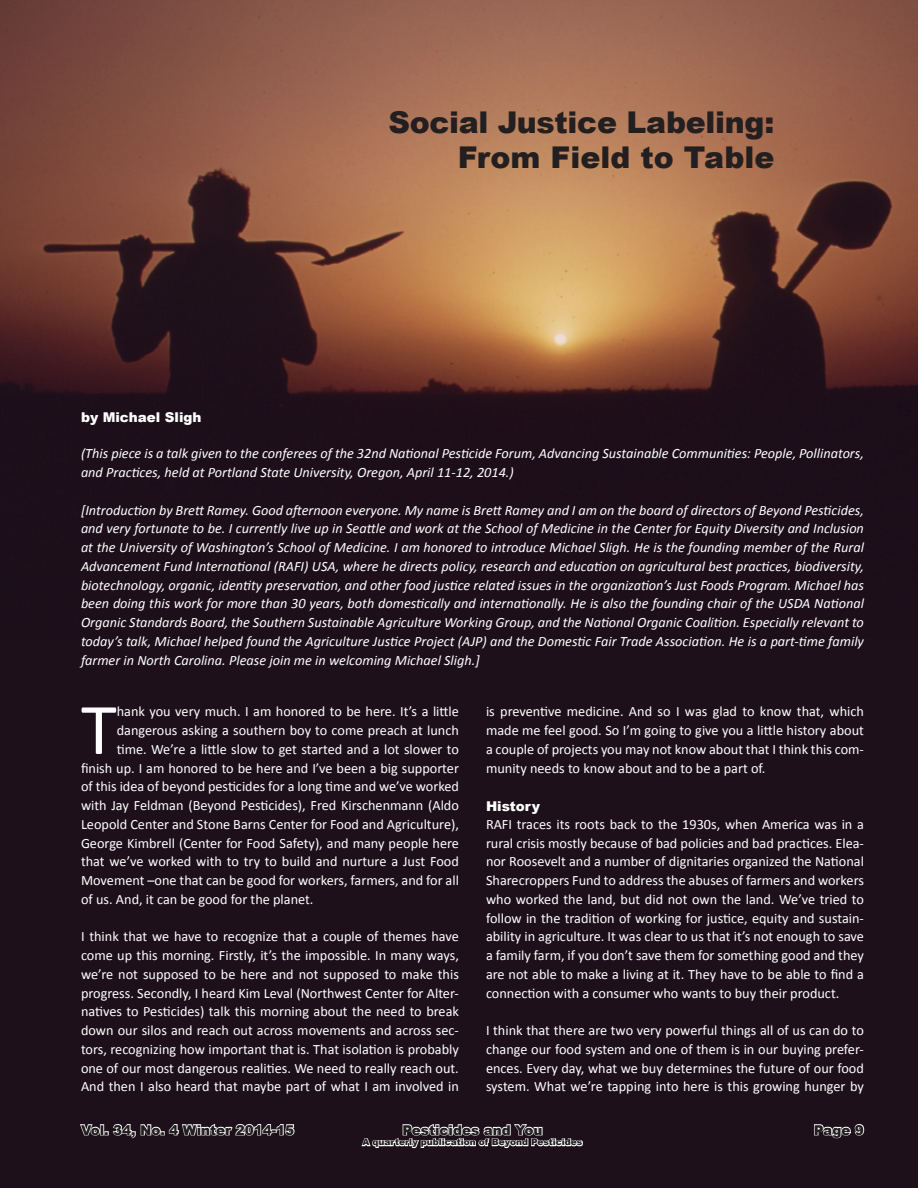
<style>
.page{position:relative;width:918px;height:1188px;background:#fff}
.page>*{position:absolute;margin:0;border:0;box-sizing:border-box;transform-origin:0 0}
.t1{font:73.35px "Calibri";color:#fff}
.t2{font:900 30px/34.5px "Arial";letter-spacing:-.01em;color:#231f20;text-align:right}
.t3{font:14.25px/18.8px "Calibri";color:#fff;text-align:justify}
.t4{font:italic 14.25px/18.8px "Calibri";color:#fff}
.t5{font:900 13.5px "Arial";color:#231f20}
.t6{font:900 13.5px "Arial";color:#fff}
.t7{font:900 9px "Arial";color:#231f20}
</style>
<div class="page">
<div style="left:0;top:430px;width:918px;height:758px;background:#1d101a"></div>
<svg style="left:361px;top:1123px;width:222px;height:26px"></svg>
<svg style="left:80px;top:1124px;width:215px;height:15px"></svg>
<svg style="left:814px;top:1124px;width:51px;height:15px"></svg>
<img style="left:0;top:0;width:918px;height:430px">
<img style="left:0;top:247px;width:10px;height:183px">
<h2 class="t2" style="left:388px;top:104px;width:388px">Social Justice Labeling:<br>From Field to Table</h2>
<p class="t6" style="left:81px;top:407px;width:122px">by Michael Sligh</p>
<p class="t4" style="left:81px;top:444px;width:784px">(This piece is a talk given to the conferees of the 32nd National Pesticide Forum, Advancing Sustainable Communities: People, Pollinators, and Practices, held at Portland State University, Oregon, April 11-12, 2014.)</p>
<p class="t4" style="left:81px;top:500px;width:785px;text-align:justify">[Introduction by Brett Ramey. Good afternoon everyone. My name is Brett Ramey and I am on the board of directors of Beyond Pesticides, and very fortunate to be. I currently live up in Seattle and work at the School of Medicine in the Center for Equity Diversity and Inclusion at the University of Washington’s School of Medicine. I am honored to introduce Michael Sligh. He is the founding member of the Rural Advancement Fund International (RAFI) USA, where he directs policy, research and education on agricultural best practices, biodiversity, biotechnology, organic, identity preservation, and other food justice related issues in the organization’s Just Foods Program. Michael has been doing this work for more than 30 years, both domestically and internationally. He is also the founding chair of the USDA National Organic Standards Board, the Southern Sustainable Agriculture Working Group, and the National Organic Coalition. Especially relevant to today’s talk, Michael helped found the Agriculture Justice Project (AJP) and the Domestic Fair Trade Association. He is a part-time family farmer in North Carolina. Please join me in welcoming Michael Sligh.]</p>
<p class="t1" style="left:81px;top:683px;width:37px">T</p>
<p class="t3" style="left:117px;top:702px;width:344px">hank you very much. I am honored to be here. It’s a little</p>
<p class="t3" style="left:117px;top:721px;width:344px">dangerous asking a southern boy to come preach at lunch</p>
<p class="t3" style="left:117px;top:740px;width:344px">time. We’re a little slow to get started and a lot slower to</p>
<p class="t3" style="left:81px;top:759px;width:380px">finish up. I am honored to be here and I’ve been a big supporter</p>
<p class="t3" style="left:81px;top:777px;width:379px">of this idea of beyond pesticides for a long time and we’ve worked</p>
<p class="t3" style="left:81px;top:796px;width:379px">with Jay Feldman (Beyond Pesticides), Fred Kirschenmann (Aldo</p>
<p class="t3" style="left:81px;top:815px;width:379px">Leopold Center and Stone Barns Center for Food and Agriculture),</p>
<p class="t3" style="left:81px;top:834px;width:379px">George Kimbrell (Center for Food Safety), and many people here</p>
<p class="t3" style="left:81px;top:852px;width:379px">that we’ve worked with to try to build and nurture a Just Food</p>
<p class="t3" style="left:81px;top:871px;width:380px">Movement –one that can be good for workers, farmers, and for all</p>
<p class="t3" style="left:81px;top:890px;width:234px">of us. And, it can be good for the planet.</p>
<p class="t3" style="left:81px;top:927px;width:380px">I think that we have to recognize that a couple of themes have come up this morning. Firstly, it’s the impossible. In many ways, we’re not supposed to be here and not supposed to make this progress. Secondly, I heard Kim Leval (Northwest Center for Alter&shy;natives to Pesticides) talk this morning about the need to break down our silos and reach out across movements and across sec&shy;tors, recognizing how important that is. That isolation is probably one of our most dangerous realities. We need to really reach out.<br>And then I also heard that maybe part of what I am involved in</p>
<p class="t3" style="left:486px;top:702px;width:379px">is preventive medicine. And so I was glad to know that, which made me feel good. So I’m going to give you a little history about a couple of projects you may not know about that I think this com&shy;munity needs to know about and to be a part of.</p>
<p class="t6" style="left:486px;top:796px;width:56px">History</p>
<p class="t3" style="left:486px;top:815px;width:380px">RAFI traces its roots back to the 1930s, when America was in a rural crisis mostly because of bad policies and bad practices. Elea&shy;nor Roosevelt and a number of dignitaries organized the National Sharecroppers Fund to address the abuses of farmers and workers who worked the land, but did not own the land. We’ve tried to follow in the tradition of working for justice, equity and sustain&shy;ability in agriculture. It was clear to us that it’s not enough to save a family farm, if you don’t save them for something good and they are not able to make a living at it. They have to be able to find a connection with a consumer who wants to buy their product.</p>
<p class="t3" style="left:486px;top:1021px;width:379px">I think that there are two very powerful things all of us can do to change our food system and one of them is in our buying prefer&shy;ences. Every day, what we buy determines the future of our food system. What we’re tapping into here is this growing hunger by</p>
<p class="t5" style="left:81px;top:1120px;width:215px">Vol. 34, No. 4 Winter 2014-15</p>
<p class="t5" style="left:814px;top:1120px;width:52px">Page 9</p>
<p class="t5" style="left:402px;top:1120px;width:142px">Pesticides and You</p>
<p class="t7" style="left:363px;top:1136px;width:221px">A quarterly publication of Beyond Pesticides</p>
</div>
